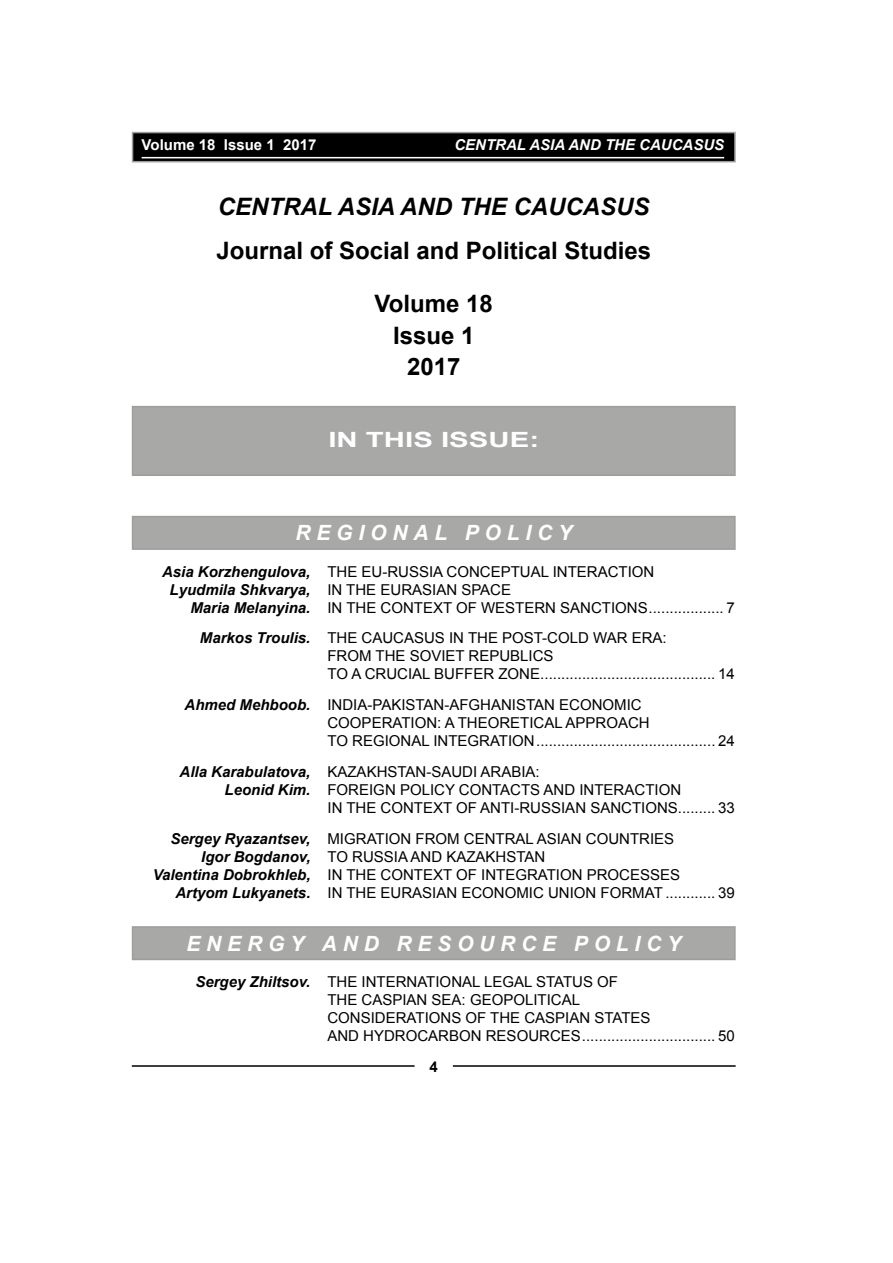
<style>
.page{position:relative;width:893px;height:1263px;background:#fff}
.page>*{position:absolute;margin:0;border:0;box-sizing:border-box;transform-origin:0 0}
.t1{font:700 24px/31.2px "Arial";color:#000;text-align:center}
.t2{font:italic 700 24px "Arial";color:#000}
.t3{font:italic 700 21px "Arial";letter-spacing:.28em;color:#fff}
.t4{font:700 21px "Arial";color:#fff;scale:1.4 1}
.t5{font:15px/18px "Arial";color:#000}
.t6{font:italic 700 15px "Arial";color:#fff}
.t7{font:700 15px "Arial";color:#fff}
.t8{font:700 15px "Arial";color:#000}
.s1{font-weight:700;font-style:italic}
</style>
<div class="page">
<hr style="left:132px;top:1065px;width:283px;height:2px;background:#000">
<hr style="left:453px;top:1065px;width:283px;height:2px;background:#000">
<div style="left:133px;top:133px;width:602px;height:29px;background:#000"></div>
<div style="left:132px;top:132px;width:604px;height:30px;border:2px solid #9d9d9c"></div>
<hr style="left:142px;top:157px;width:582px;height:1px;background:#fff">
<div style="left:132px;top:516px;width:604px;height:34px;background:#a8a8a7;border:2px solid #9d9d9c"></div>
<div style="left:132px;top:926px;width:604px;height:34px;background:#a8a8a7;border:2px solid #9d9d9c"></div>
<div style="left:132px;top:406px;width:604px;height:70px;background:#a8a8a7;border:2px solid #9d9d9c"></div>
<p class="t7" style="left:142px;top:135px;width:176px">Volume 18 Issue 1 2017</p>
<p class="t6" style="left:454px;top:135px;width:271px">CENTRAL ASIA AND THE CAUCASUS</p>
<h1 class="t2" style="left:218px;top:191px;width:433px">CENTRAL ASIA AND THE CAUCASUS</h1>
<h1 class="t1" style="left:216px;top:235px;width:436px">Journal of Social and Political Studies</h1>
<h1 class="t1" style="left:375px;top:289px;width:120px">Volume 18<br>Issue 1<br>2017</h1>
<h2 class="t4" style="left:328px;top:426px;width:152px">IN THIS ISSUE:</h2>
<h2 class="t3" style="left:295px;top:519px;width:278px">REGIONAL POLICY</h2>
<p class="t5" style="left:169px;top:562px;width:486px;text-indent:-7px"><span class="s1">Asia Korzhengulova,</span> THE EU-RUSSIA CONCEPTUAL INTERACTION<br><span class="s1">Lyudmila Shkvarya,</span> IN THE EURASIAN SPACE</p>
<p class="t5" style="left:200px;top:592px;width:537px;line-height:30.8px;text-indent:-9px"><span class="s1">Maria Melanyina.</span> IN THE CONTEXT OF WESTERN SANCTIONS.................. 7<br><span class="s1">Markos Troulis.</span> THE CAUCASUS IN THE POST-COLD WAR ERA:</p>
<p class="t5" style="left:327px;top:647px;width:409px">FROM THE SOVIET REPUBLICS<br>TO A CRUCIAL BUFFER ZONE.......................................... 14</p>
<p class="t5" style="left:327px;top:696px;width:409px;text-indent:-143px"><span class="s1">Ahmed Mehboob.</span> INDIA-PAKISTAN-AFGHANISTAN ECONOMIC<br>COOPERATION: A THEORETICAL APPROACH<br>TO REGIONAL INTEGRATION........................................... 24</p>
<p class="t5" style="left:180px;top:763px;width:362px"><span class="s1">Alla Karabulatova,</span> KAZAKHSTAN-SAUDI ARABIA:</p>
<p class="t5" style="left:225px;top:781px;width:458px"><span class="s1">Leonid Kim.</span> FOREIGN POLICY CONTACTS AND INTERACTION</p>
<p class="t5" style="left:327px;top:799px;width:409px">IN THE CONTEXT OF ANTI-RUSSIAN SANCTIONS......... 33</p>
<p class="t5" style="left:170px;top:829px;width:505px"><span class="s1">Sergey Ryazantsev,</span> MIGRATION FROM CENTRAL ASIAN COUNTRIES</p>
<p class="t5" style="left:201px;top:847px;width:346px"><span class="s1">Igor Bogdanov,</span> TO RUSSIA AND KAZAKHSTAN</p>
<p class="t5" style="left:153px;top:865px;width:529px"><span class="s1">Valentina Dobrokhleb,</span> IN THE CONTEXT OF INTEGRATION PROCESSES</p>
<p class="t5" style="left:175px;top:883px;width:561px"><span class="s1">Artyom Lukyanets.</span> IN THE EURASIAN ECONOMIC UNION FORMAT ............ 39</p>
<h2 class="t3" style="left:186px;top:930px;width:496px">ENERGY AND RESOURCE POLICY</h2>
<p class="t5" style="left:327px;top:973px;width:409px;text-indent:-132px"><span class="s1">Sergey Zhiltsov.</span> THE INTERNATIONAL LEGAL STATUS OF<br>THE CASPIAN SEA: GEOPOLITICAL<br>CONSIDERATIONS OF THE CASPIAN STATES<br>AND HYDROCARBON RESOURCES................................ 50</p>
<p class="t8" style="left:430px;top:1057px;width:10px">4</p>
</div>
